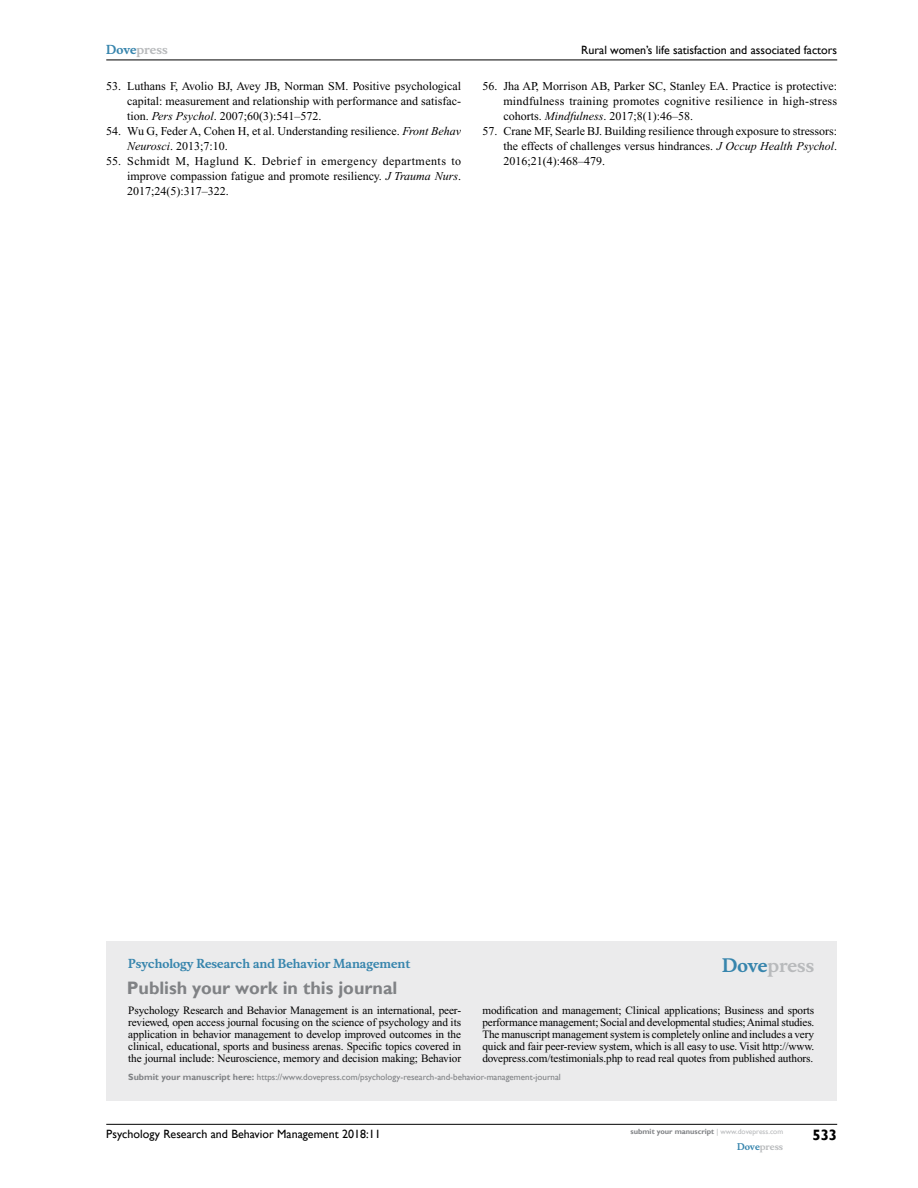
<style>
.page{position:relative;width:918px;height:1188px;background:#fff}
.page>*{position:absolute;margin:0;border:0;box-sizing:border-box;transform-origin:0 0}
.t1{font:700 18px "Gill Sans";color:#808285}
.t2{font:700 18px "Musee";color:#b8babc}
.t3{font:700 15px "Gill Sans";color:#000}
.t4{font:12px/15px "Times New Roman";color:#000;text-align:justify}
.t5{font:12px "Gill Sans";color:#000}
.t6{font:700 12px "Musee";color:#3785ad}
.t7{font:700 12px "Musee";color:#b8babc}
.t8{font:11.25px/12px "Times New Roman";letter-spacing:-.01em;color:#000;text-align:justify}
.t9{font:9px "Gill Sans";color:#808285}
.t10{font:700 9px "Musee";color:#b8babc}
.t11{font:700 7.5px "Gill Sans";color:#808285}
.s1{color:#3785ad}
.s2{font-style:italic}
.s3{font-weight:700}
.s4{font-weight:400;color:#b8babc}
</style>
<div class="page">
<div style="left:106px;top:941px;width:731px;height:159px;background:#ebebec"></div>
<hr style="left:106px;top:1124px;width:731px;height:1px;background:#000">
<hr style="left:106px;top:60px;width:731px;height:1px;background:#000">
<p class="t7" style="left:106px;top:43px;width:63px"><span class="s1">Dove</span>press</p>
<p class="t4" style="left:127px;top:79px;width:335px;text-indent:-21px">53. Luthans F, Avolio BJ, Avey JB, Norman SM. Positive psychological capital: measurement and relationship with performance and satisfac&shy;tion. <span class="s2">Pers Psychol</span>. 2007;60(3):541–572.</p>
<p class="t4" style="left:127px;top:124px;width:335px;text-indent:-21px">54. Wu G, Feder A, Cohen H, et al. Understanding resilience. <span class="s2">Front Behav<br>Neurosci</span>. 2013;7:10.</p>
<p class="t4" style="left:127px;top:154px;width:335px;text-indent:-21px">55. Schmidt M, Haglund K. Debrief in emergency departments to improve compassion fatigue and promote resiliency. <span class="s2">J Trauma Nurs</span>.<br>2017;24(5):317–322.</p>
<p class="t5" style="left:581px;top:43px;width:258px">Rural women’s life satisfaction and associated factors</p>
<p class="t4" style="left:503px;top:79px;width:335px;text-indent:-21px">56. Jha AP, Morrison AB, Parker SC, Stanley EA. Practice is protective: mindfulness training promotes cognitive resilience in high-stress cohorts. <span class="s2">Mindfulness</span>. 2017;8(1):46–58.</p>
<p class="t4" style="left:503px;top:124px;width:335px;text-indent:-21px">57. Crane MF, Searle BJ. Building resilience through exposure to stressors: the effects of challenges versus hindrances. <span class="s2">J Occup Health Psychol</span>.<br>2016;21(4):468–479.</p>
<p class="t6" style="left:128px;top:956px;width:284px">Psychology Research and Behavior Management</p>
<h1 class="t1" style="left:127px;top:977px;width:272px">Publish your work in this journal</h1>
<h1 class="t2" style="left:722px;top:955px;width:94px"><span class="s1">Dove</span>press</h1>
<p class="t8" style="left:128px;top:1004px;width:334px">Psychology Research and Behavior Management is an international, peer&shy;reviewed, open access journal focusing on the science of psychology and its application in behavior management to develop improved outcomes in the clinical, educational, sports and business arenas. Specific topics covered in the journal include: Neuroscience, memory and decision making; Behavior</p>
<p class="t8" style="left:482px;top:1004px;width:333px">modification and management; Clinical applications; Business and sports performance management; Social and developmental studies; Animal studies.<br>The manuscript management system is completely online and includes a very quick and fair peer-review system, which is all easy to use. Visit http://www. dovepress.com/testimonials.php to read real quotes from published authors.</p>
<p class="t9" style="left:128px;top:1072px;width:434px"><span class="s3">Submit your manuscript here:</span> https://www.dovepress.com/psychology-research-and-behavior-management-journal</p>
<p class="t5" style="left:106px;top:1127px;width:276px">Psychology Research and Behavior Management 2018:11</p>
<p class="t11" style="left:631px;top:1127px;width:154px">submit your manuscript <span class="s4">| www.dovepress.com</span></p>
<p class="t10" style="left:737px;top:1141px;width:48px"><span class="s1">Dove</span>press</p>
<p class="t3" style="left:812px;top:1126px;width:26px">533</p>
</div>
